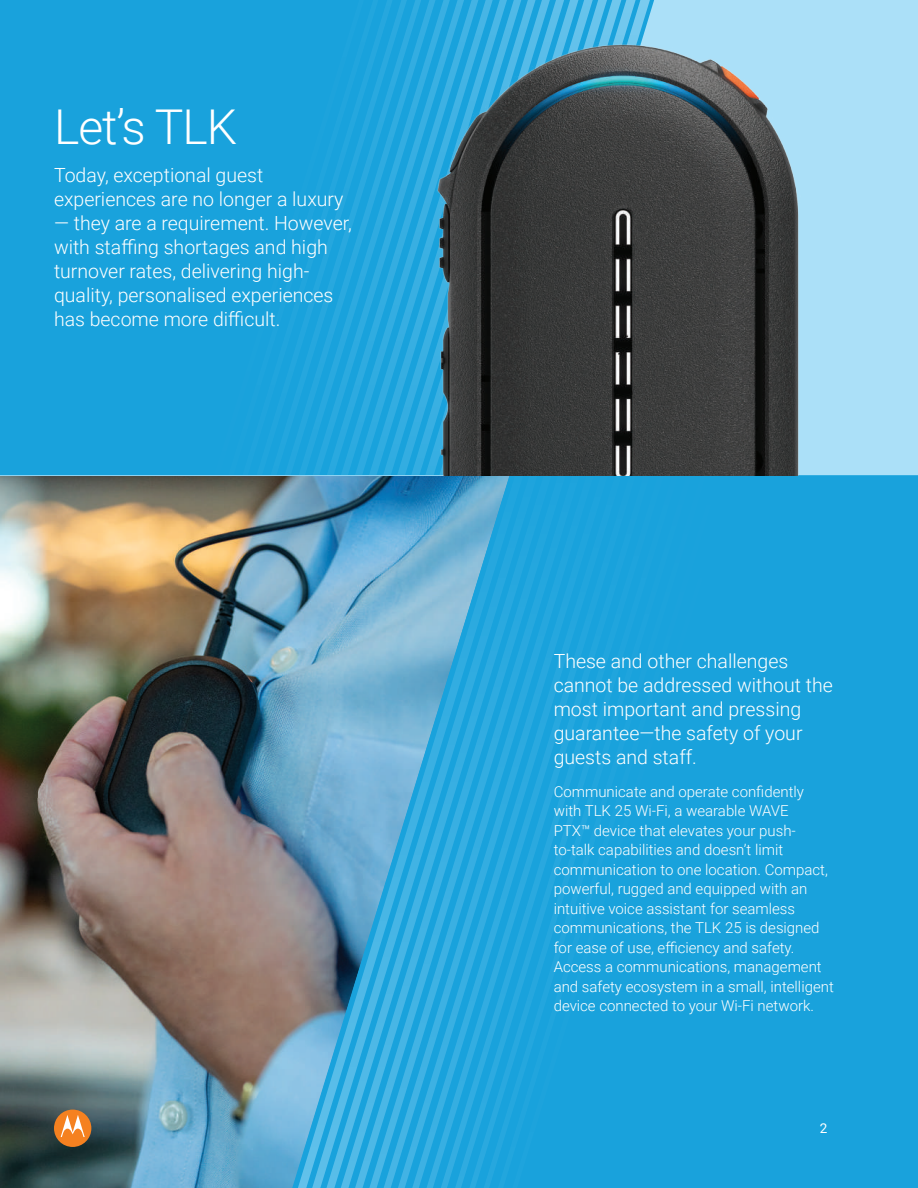
<style>
.page{position:relative;width:918px;height:1188px;background:#fff}
.page>*{position:absolute;margin:0;border:0;box-sizing:border-box;transform-origin:0 0}
.t1{font:300 48px "Roboto";letter-spacing:-.02em;color:#fff}
.t2{font:300 19.5px/24px "Roboto";color:#fff}
.t3{font:300 15px/19.5px "Roboto";color:#fff}
.t4{font:13.5px "Roboto";color:#fff}
</style>
<div class="page">
<img style="left:0;top:475px;width:292px;height:713px">
<div style="left:0;top:0;width:918px;height:475px;background:#abe0f8"></div>
<div style="left:0;top:0;width:23px;height:475px;background:#19a2dc"></div>
<div style="left:23px;top:0;width:305px;height:475px;background:#19a2dc"></div>
<svg style="left:328px;top:0;width:326px;height:475px;fill:#1ca3dc"></svg>
<div style="left:853px;top:475px;width:65px;height:713px;background:#19a2dc"></div>
<div style="left:548px;top:475px;width:305px;height:713px;background:#19a2dc"></div>
<svg style="left:293px;top:475px;width:255px;height:713px"></svg>
<svg style="left:293px;top:475px;width:89px;height:361px"></svg>
<img style="left:427px;top:31px;width:372px;height:444px">
<div style="left:54px;top:1110px;width:37px;height:37px;background:#f58120;border-radius:50%"></div>
<svg style="left:61px;top:1115px;width:24px;height:22px"></svg>
<h1 class="t1" style="left:54px;top:93px;width:185px">Let’s TLK</h1>
<h2 class="t2" style="left:54px;top:162px;width:291px">Today, exceptional guest experiences are no longer a luxury</h2>
<h2 class="t2" style="left:54px;top:210px;width:299px">— they are a requirement. However, with staffing shortages and high turnover rates, delivering high&shy;quality, personalised experiences has become more difficult.</h2>
<h2 class="t2" style="left:554px;top:648px;width:281px">These and other challenges cannot be addressed without the most important and pressing guarantee—the safety of your guests and staff.</h2>
<p class="t3" style="left:554px;top:781px;width:282px">Communicate and operate confidently with TLK 25 Wi-Fi, a wearable WAVE<br>PTX™ device that elevates your push&shy;to-talk capabilities and doesn’t limit communication to one location. Compact, powerful, rugged and equipped with an intuitive voice assistant for seamless communications, the TLK 25 is designed for ease of use, efficiency and safety.<br>Access a communications, management and safety ecosystem in a small, intelligent device connected to your Wi-Fi network.</p>
<p class="t4" style="left:820px;top:1119px;width:9px">2</p>
</div>
